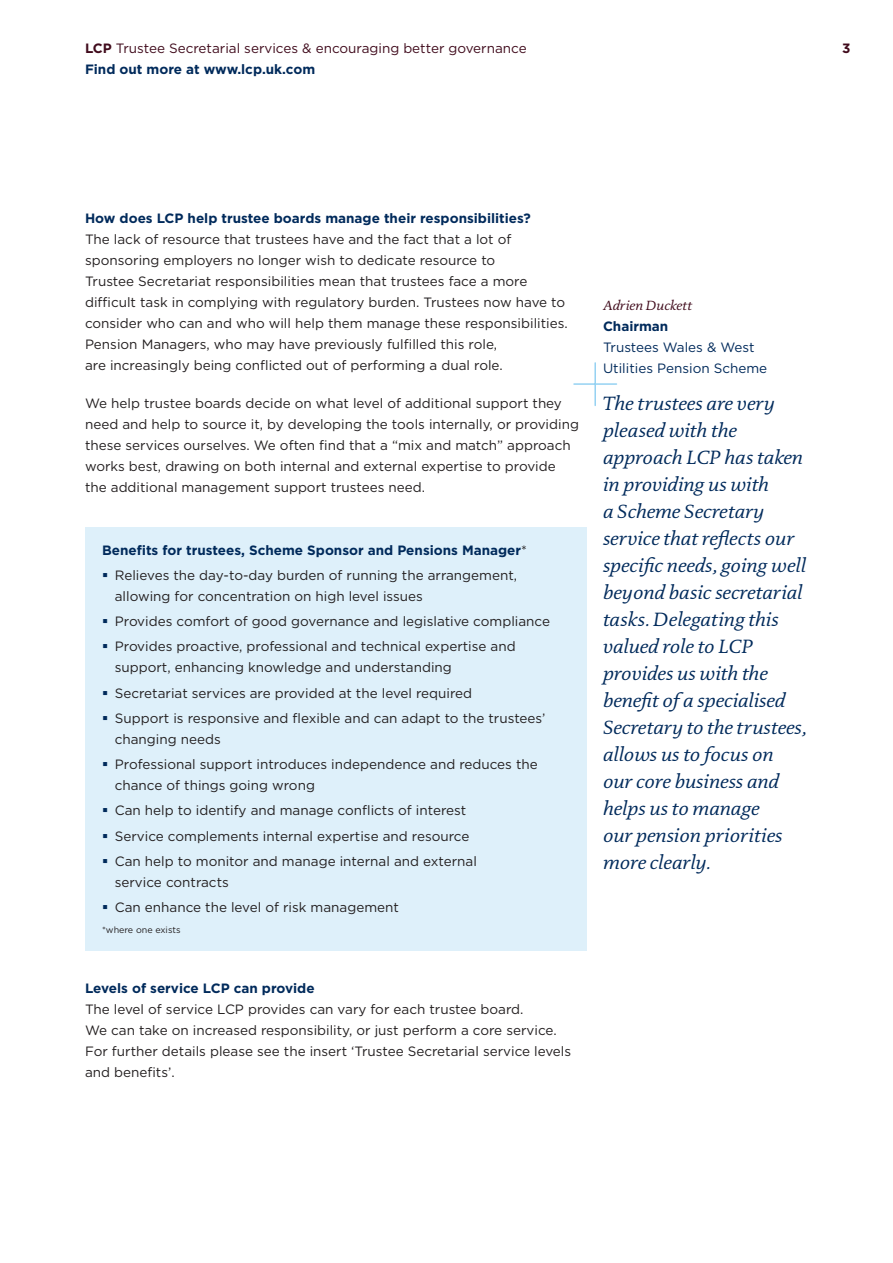
<style>
.page{position:relative;width:893px;height:1263px;background:#fff}
.page>*{position:absolute;margin:0;border:0;box-sizing:border-box;transform-origin:0 0}
.Italic_title_dark_se{font:italic 19.5px/27px "DTL Documenta TOT";color:#002a5b}
.Body_copy_black{font:13.5px/21px "Gotham";color:#231f20}
.Titling_dark_section{font:700 13.5px "Gotham";color:#002a5b}
.Body_Copy_504{font:13.5px "Gotham";color:#400b1c}
.Body_copy_295{font:13.5px/21px "Gotham";color:#002a5b}
.Italic_body_copy_dar{font:italic 13.5px "DTL Documenta TOT";color:#400b1c}
.Body_Copy_504-2{font:700 13.5px "Gotham";color:#400b1c}
.Body_copy_small_6pt{font:9px "Gotham";color:#231f20}
.s1{font-weight:700}
.s2{font-weight:400;color:#231f20}
</style>
<div class="page">
<div style="left:85px;top:527px;width:502px;height:424px;background:#def0fa"></div>
<hr style="left:574px;top:383px;width:42px;height:2px;background:#95d2f2">
<hr style="left:594px;top:363px;width:2px;height:42px;background:#95d2f2">
<p class="Body_Copy_504" style="left:85px;top:40px;width:443px"><span class="s1">LCP</span> Trustee Secretarial services &amp; encouraging better governance</p>
<p class="Titling_dark_section" style="left:85px;top:61px;width:232px">Find out more at www.lcp.uk.com</p>
<p class="Body_Copy_504-2" style="left:842px;top:40px;width:10px">3</p>
<p class="Titling_dark_section" style="left:85px;top:210px;width:447px">How does LCP help trustee boards manage their responsibilities?</p>
<p class="Body_copy_black" style="left:85px;top:229px;width:484px">The lack of resource that trustees have and the fact that a lot of sponsoring employers no longer wish to dedicate resource to<br>Trustee Secretariat responsibilities mean that trustees face a more difficult task in complying with regulatory burden. Trustees now have to consider who can and who will help them manage these responsibilities.<br>Pension Managers, who may have previously fulfilled this role,<br>are increasingly being conflicted out of performing a dual role.</p>
<p class="Body_copy_black" style="left:85px;top:393px;width:495px">We help trustee boards decide on what level of additional support they need and help to source it, by developing the tools internally, or providing these services ourselves. We often find that a “mix and match” approach works best, drawing on both internal and external expertise to provide the additional management support trustees need.</p>
<p class="Titling_dark_section" style="left:102px;top:541px;width:426px">Benefits for trustees, Scheme Sponsor and Pensions Manager<span class="s2">*</span></p>
<p class="Body_copy_black" style="left:115px;top:564px;width:404px">Relieves the day-to-day burden of running the arrangement, allowing for concentration on high level issues</p>
<p class="Body_copy_black" style="left:115px;top:610px;width:437px">Provides comfort of good governance and legislative compliance</p>
<p class="Body_copy_black" style="left:115px;top:636px;width:402px">Provides proactive, professional and technical expertise and support, enhancing knowledge and understanding</p>
<p class="Body_copy_black" style="left:115px;top:682px;width:359px">Secretariat services are provided at the level required</p>
<p class="Body_copy_black" style="left:115px;top:707px;width:432px">Support is responsive and flexible and can adapt to the trustees’ changing needs</p>
<p class="Body_copy_black" style="left:115px;top:753px;width:424px">Professional support introduces independence and reduces the chance of things going wrong</p>
<p class="Body_copy_black" style="left:115px;top:800px;width:353px">Can help to identify and manage conflicts of interest</p>
<p class="Body_copy_black" style="left:115px;top:825px;width:356px">Service complements internal expertise and resource</p>
<p class="Body_copy_black" style="left:115px;top:850px;width:364px">Can help to monitor and manage internal and external service contracts</p>
<p class="Body_copy_black" style="left:115px;top:896px;width:286px">Can enhance the level of risk management</p>
<p class="Body_copy_small_6pt" style="left:102px;top:924px;width:80px">*where one exists</p>
<p class="Titling_dark_section" style="left:85px;top:979px;width:231px">Levels of service LCP can provide</p>
<p class="Body_copy_black" style="left:85px;top:998px;width:488px">The level of service LCP provides can vary for each trustee board.<br>We can take on increased responsibility, or just perform a core service.<br>For further details please see the insert ‘Trustee Secretarial service levels and benefits’.</p>
<p class="Italic_body_copy_dar" style="left:603px;top:297px;width:91px">Adrien Duckett</p>
<p class="Titling_dark_section" style="left:603px;top:317px;width:67px">Chairman</p>
<p class="Body_copy_295" style="left:603px;top:336px;width:166px">Trustees Wales &amp; West<br>Utilities Pension Scheme</p>
<p class="Italic_title_dark_se" style="left:603px;top:389px;width:205px">The trustees are very pleased with the approach LCP has taken in providing us with<br>a Scheme Secretary service that reflects our specific needs, going well beyond basic secretarial tasks. Delegating this valued role to LCP provides us with the benefit of a specialised<br>Secretary to the trustees, allows us to focus on our core business and helps us to manage<br>our pension priorities more clearly.</p>
</div>
